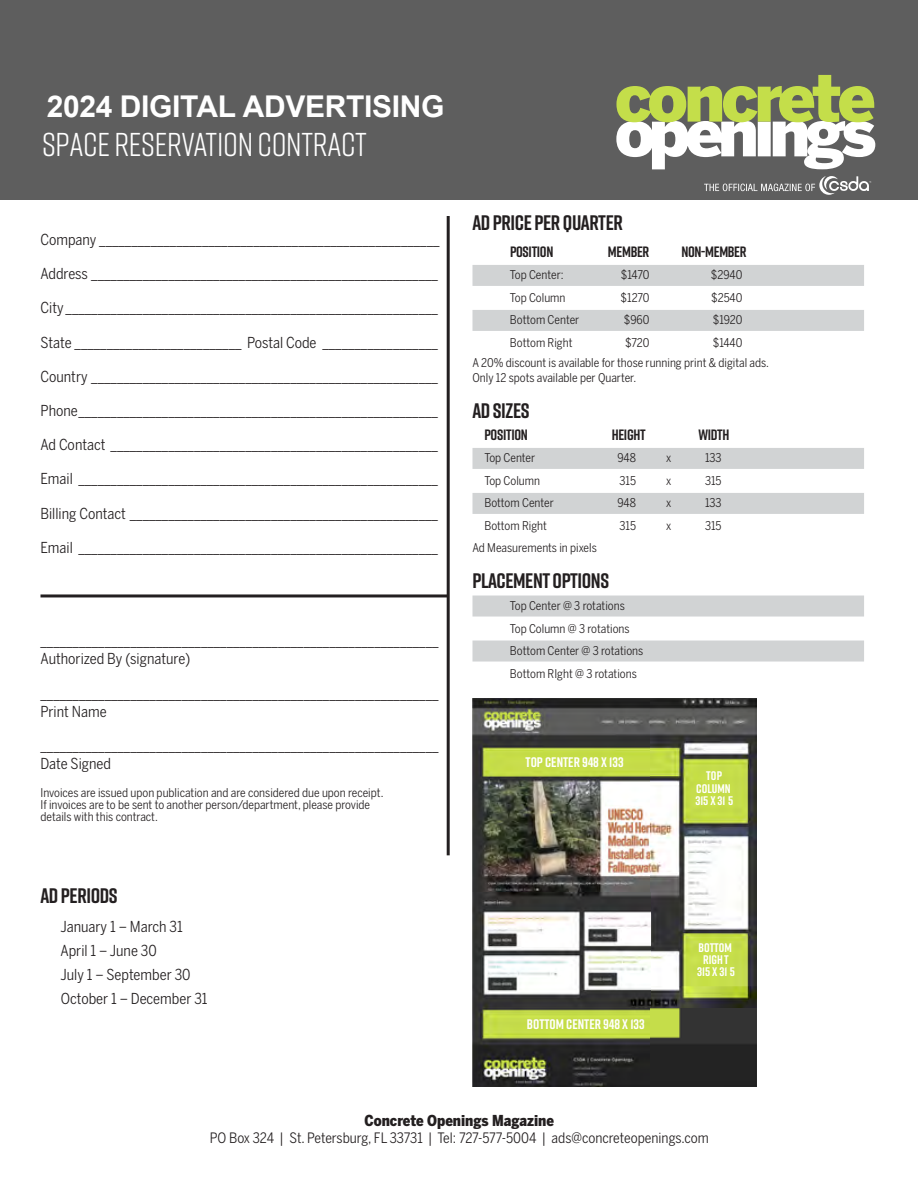
<style>
.page{position:relative;width:918px;height:1188px;background:#fff}
.page>*{position:absolute;margin:0;border:0;box-sizing:border-box;transform-origin:0 0}
.t1{font:33px "Rift";letter-spacing:-.01em;color:#fff}
.t2{font:700 30px "Arial";letter-spacing:-.01em;color:#fff}
.t3{font:700 21px "Rift";letter-spacing:-.02em;color:#231f20}
.t4{font:15px/18px "Benton Sans Cond";color:#231f20}
.t5{font:700 15px "Rift";letter-spacing:-.02em;color:#231f20}
.t6{font:900 15px "Benton Sans Cond";color:#231f20}
.t7{font:14.25px "Benton Sans Cond";color:#231f20}
.t8{font:700 13.8px "Rift";color:#fff}
.t9{font:700 12.45px/12.5px "Rift";color:#fff;text-align:center}
.t10{font:12px/22.5px "Benton Sans Cond";color:#231f20}
</style>
<div class="page">
<div style="left:0;top:0;width:918px;height:200px;background:#5e5e5e"></div>
<hr style="left:447px;top:216px;width:3px;height:639px;background:#231f20">
<hr style="left:40px;top:594px;width:408px;height:3px;background:#231f20">
<svg style="left:616px;top:75px;width:259px;height:94px"></svg>
<svg style="left:704px;top:176px;width:167px;height:19px"></svg>
<div style="left:472px;top:265px;width:392px;height:21px;background:#d1d3d4"></div>
<div style="left:472px;top:310px;width:392px;height:21px;background:#d1d3d4"></div>
<div style="left:472px;top:448px;width:392px;height:21px;background:#d1d3d4"></div>
<div style="left:472px;top:493px;width:392px;height:21px;background:#d1d3d4"></div>
<div style="left:472px;top:596px;width:392px;height:21px;background:#d1d3d4"></div>
<div style="left:472px;top:641px;width:392px;height:21px;background:#d1d3d4"></div>
<img style="left:472px;top:698px;width:285px;height:389px">
<h2 class="t2" style="left:47px;top:85px;width:399px">2024 DIGITAL ADVERTISING</h2>
<h1 class="t1" style="left:42px;top:121px;width:326px">SPACE RESERVATION CONTRACT</h1>
<p class="t4" style="left:40px;top:231px;width:401px">Company _____________________________________________________</p>
<p class="t4" style="left:40px;top:265px;width:399px">Address ______________________________________________________</p>
<p class="t4" style="left:40px;top:299px;width:399px">City __________________________________________________________</p>
<p class="t4" style="left:40px;top:333px;width:399px">State __________________________ Postal Code __________________</p>
<p class="t4" style="left:41px;top:367px;width:399px">Country ______________________________________________________</p>
<p class="t4" style="left:40px;top:402px;width:399px">Phone________________________________________________________</p>
<p class="t4" style="left:40px;top:436px;width:399px">Ad Contact ___________________________________________________</p>
<p class="t4" style="left:40px;top:470px;width:399px">Email ________________________________________________________</p>
<p class="t4" style="left:40px;top:504px;width:399px">Billing Contact ________________________________________________</p>
<p class="t4" style="left:40px;top:538px;width:399px">Email ________________________________________________________</p>
<p class="t4" style="left:40px;top:632px;width:400px">______________________________________________________________<br>Authorized By (signature)</p>
<p class="t4" style="left:40px;top:684px;width:400px">______________________________________________________________<br>Print Name</p>
<p class="t4" style="left:40px;top:736px;width:400px">______________________________________________________________<br>Date Signed</p>
<p class="t10" style="left:40px;top:787px;width:344px;line-height:12px">Invoices are issued upon publication and are considered due upon receipt.<br>If invoices are to be sent to another person/department, please provide details with this contract.</p>
<h3 class="t3" style="left:40px;top:881px;width:79px">AD PERIODS</h3>
<p class="t4" style="left:60px;top:915px;width:149px;line-height:24px">January 1 – March 31<br>April 1 – June 30<br>July 1 – September 30<br>October 1 – December 31</p>
<h3 class="t3" style="left:472px;top:208px;width:152px">AD PRICE PER QUARTER</h3>
<p class="t5" style="left:510px;top:241px;width:45px">POSITION</p>
<p class="t5" style="left:608px;top:241px;width:43px">MEMBER</p>
<p class="t5" style="left:681px;top:241px;width:67px">NON-MEMBER</p>
<p class="t10" style="left:510px;top:264px;width:55px">Top Center:</p>
<p class="t10" style="left:621px;top:264px;width:30px">$1470</p>
<p class="t10" style="left:711px;top:264px;width:33px">$2940</p>
<p class="t10" style="left:510px;top:286px;width:57px">Top Column</p>
<p class="t10" style="left:621px;top:286px;width:30px">$1270</p>
<p class="t10" style="left:711px;top:286px;width:33px">$2540</p>
<p class="t10" style="left:510px;top:309px;width:71px">Bottom Center</p>
<p class="t10" style="left:624px;top:309px;width:27px">$960</p>
<p class="t10" style="left:713px;top:309px;width:31px">$1920</p>
<p class="t10" style="left:510px;top:331px;width:64px">Bottom Right</p>
<p class="t10" style="left:625px;top:331px;width:26px">$720</p>
<p class="t10" style="left:472px;top:332px;width:298px;line-height:20.4px;text-indent:240px">$1440<br>A 20% discount is available for those running print &amp; digital ads.</p>
<p class="t10" style="left:472px;top:367px;width:165px">Only 12 spots available per Quarter.</p>
<h3 class="t3" style="left:472px;top:396px;width:59px">AD SIZES</h3>
<p class="t5" style="left:484px;top:424px;width:45px">POSITION</p>
<p class="t5" style="left:612px;top:424px;width:35px">HEIGHT</p>
<p class="t5" style="left:698px;top:424px;width:33px">WIDTH</p>
<p class="t10" style="left:484px;top:447px;width:52px">Top Center</p>
<p class="t10" style="left:617px;top:447px;width:20px">948</p>
<p class="t10" style="left:666px;top:447px;width:7px">x</p>
<p class="t10" style="left:705px;top:447px;width:18px">133</p>
<p class="t10" style="left:484px;top:469px;width:57px">Top Column</p>
<p class="t10" style="left:620px;top:469px;width:18px">315</p>
<p class="t10" style="left:666px;top:469px;width:7px">x</p>
<p class="t10" style="left:705px;top:469px;width:18px">315</p>
<p class="t10" style="left:484px;top:492px;width:71px">Bottom Center</p>
<p class="t10" style="left:617px;top:492px;width:20px">948</p>
<p class="t10" style="left:666px;top:492px;width:7px">x</p>
<p class="t10" style="left:705px;top:492px;width:18px">133</p>
<p class="t10" style="left:484px;top:514px;width:64px">Bottom Right</p>
<p class="t10" style="left:620px;top:514px;width:18px">315</p>
<p class="t10" style="left:666px;top:514px;width:7px">x</p>
<p class="t10" style="left:705px;top:514px;width:18px">315</p>
<p class="t10" style="left:472px;top:536px;width:126px">Ad Measurements in pixels</p>
<h3 class="t3" style="left:472px;top:565px;width:138px">PLACEMENT OPTIONS</h3>
<p class="t10" style="left:510px;top:594px;width:135px">Top Center @ 3 rotations<br>Top Column @ 3 rotations<br>Bottom Center @ 3 rotations<br>Bottom RIght @ 3 rotations</p>
<p class="t8" style="left:526px;top:752px;width:99px">TOP CENTER 948 X 133</p>
<p class="t9" style="left:695px;top:770px;width:39px">TOP<br>COLUMN<br>315 X 31 5</p>
<p class="t8" style="left:527px;top:1014px;width:119px">BOTTOM CENTER 948 X 133</p>
<p class="t9" style="left:697px;top:941px;width:39px">BOTTOM<br>RIGHT<br>315 X 31 5</p>
<p class="t6" style="left:365px;top:1112px;width:191px">Concrete Openings Magazine</p>
<p class="t7" style="left:210px;top:1129px;width:500px">PO Box 324 | St. Petersburg, FL 33731 | Tel: 727-577-5004 | ads@concreteopenings.com</p>
</div>
